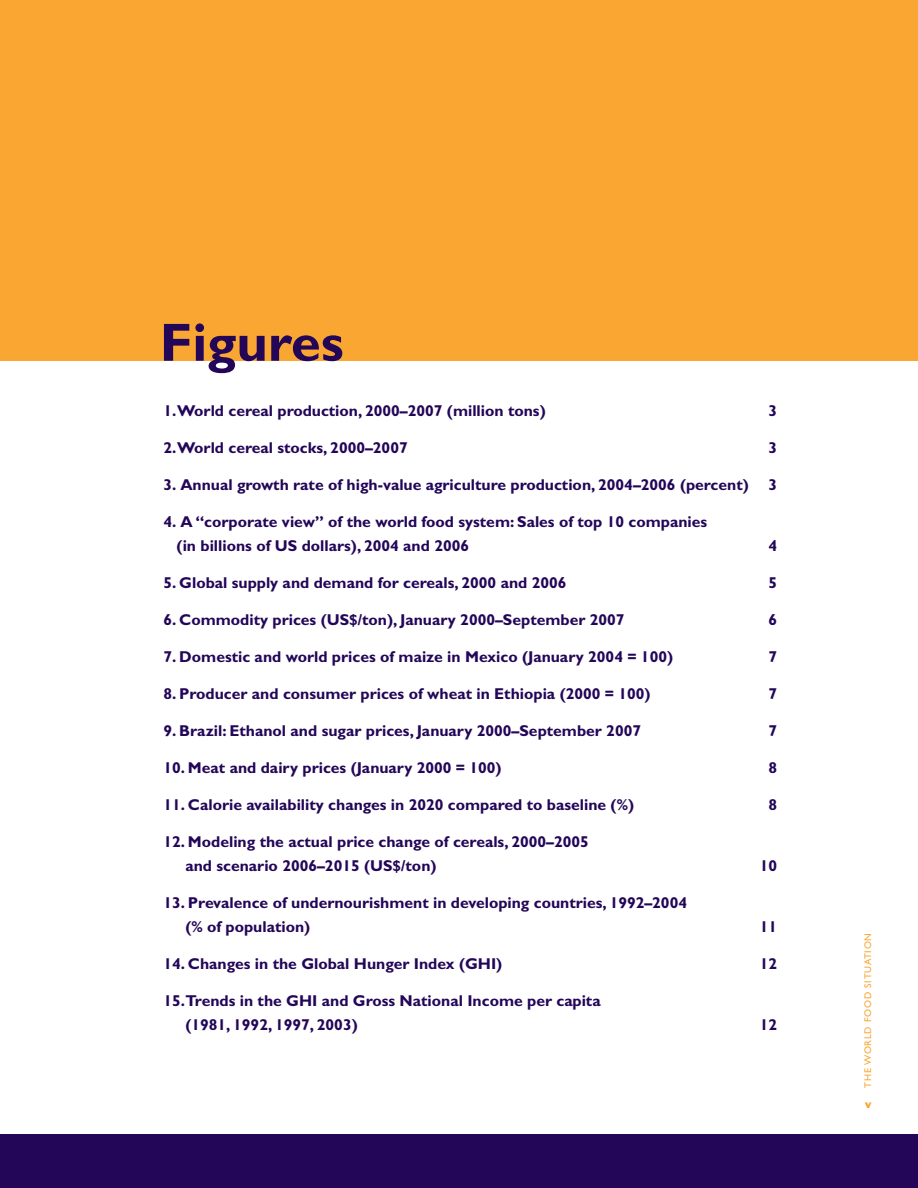
<style>
.page{position:relative;width:918px;height:1188px;background:#fff}
.page>*{position:absolute;margin:0;border:0;box-sizing:border-box;transform-origin:0 0}
.t1{font:700 54px "Gill Sans";color:#230658}
.t2{font:700 15.75px/24px "Gill Sans";color:#230658}
.t3{font:800 10.5px "Gill Sans";color:#faa633}
.t4{font:9.75px "Gill Sans";letter-spacing:.075em;color:#faa633}
</style>
<div class="page">
<div style="left:0;top:0;width:918px;height:361px;background:#faa633"></div>
<div style="left:0;top:1134px;width:918px;height:54px;background:#230658"></div>
<h1 class="t1" style="left:160px;top:324px;width:185px">Figures</h1>
<p class="t2" style="left:164px;top:401px;width:384px">1.World cereal production, 2000–2007 (million tons)</p>
<p class="t2" style="left:768px;top:401px;width:10px">3</p>
<p class="t2" style="left:164px;top:438px;width:246px">2.World cereal stocks, 2000–2007</p>
<p class="t2" style="left:768px;top:438px;width:10px">3</p>
<p class="t2" style="left:164px;top:474px;width:615px">3. Annual growth rate of high-value agriculture production, 2004–2006 (percent) 3</p>
<p class="t2" style="left:177px;top:511px;width:532px;text-indent:-13px">4. A “corporate view” of the world food system: Sales of top 10 companies (in billions of US dollars), 2004 and 2006</p>
<p class="t2" style="left:768px;top:535px;width:10px">4</p>
<p class="t2" style="left:164px;top:572px;width:405px">5. Global supply and demand for cereals, 2000 and 2006</p>
<p class="t2" style="left:768px;top:572px;width:10px">5</p>
<p class="t2" style="left:164px;top:609px;width:463px">6. Commodity prices (US$/ton), January 2000–September 2007</p>
<p class="t2" style="left:768px;top:609px;width:10px">6</p>
<p class="t2" style="left:164px;top:646px;width:511px">7. Domestic and world prices of maize in Mexico (January 2004 = 100)</p>
<p class="t2" style="left:768px;top:646px;width:10px">7</p>
<p class="t2" style="left:164px;top:683px;width:489px">8. Producer and consumer prices of wheat in Ethiopia (2000 = 100)</p>
<p class="t2" style="left:768px;top:683px;width:10px">7</p>
<p class="t2" style="left:164px;top:720px;width:479px">9. Brazil: Ethanol and sugar prices, January 2000–September 2007</p>
<p class="t2" style="left:768px;top:720px;width:10px">7</p>
<p class="t2" style="left:164px;top:757px;width:340px">10. Meat and dairy prices (January 2000 = 100)</p>
<p class="t2" style="left:768px;top:757px;width:10px">8</p>
<p class="t2" style="left:164px;top:794px;width:472px">11. Calorie availability changes in 2020 compared to baseline (%)</p>
<p class="t2" style="left:768px;top:794px;width:10px">8</p>
<p class="t2" style="left:185px;top:831px;width:405px;text-indent:-22px">12. Modeling the actual price change of cereals, 2000–2005 and scenario 2006–2015 (US$/ton)</p>
<p class="t2" style="left:760px;top:855px;width:19px">10</p>
<p class="t2" style="left:185px;top:892px;width:503px;text-indent:-22px">13. Prevalence of undernourishment in developing countries, 1992–2004 (% of population)</p>
<p class="t2" style="left:760px;top:916px;width:19px">11</p>
<p class="t2" style="left:164px;top:953px;width:340px">14. Changes in the Global Hunger Index (GHI)</p>
<p class="t2" style="left:760px;top:953px;width:19px">12</p>
<p class="t2" style="left:185px;top:990px;width:417px;text-indent:-22px">15.Trends in the GHI and Gross National Income per capita (1981, 1992, 1997, 2003)</p>
<p class="t2" style="left:760px;top:1014px;width:19px">12</p>
<p class="t4" style="left:864px;top:1088px;width:156px;rotate:-90deg">THE WORLD FOOD SITUATION</p>
<p class="t3" style="left:865px;top:1101px;width:8px">v</p>
</div>
